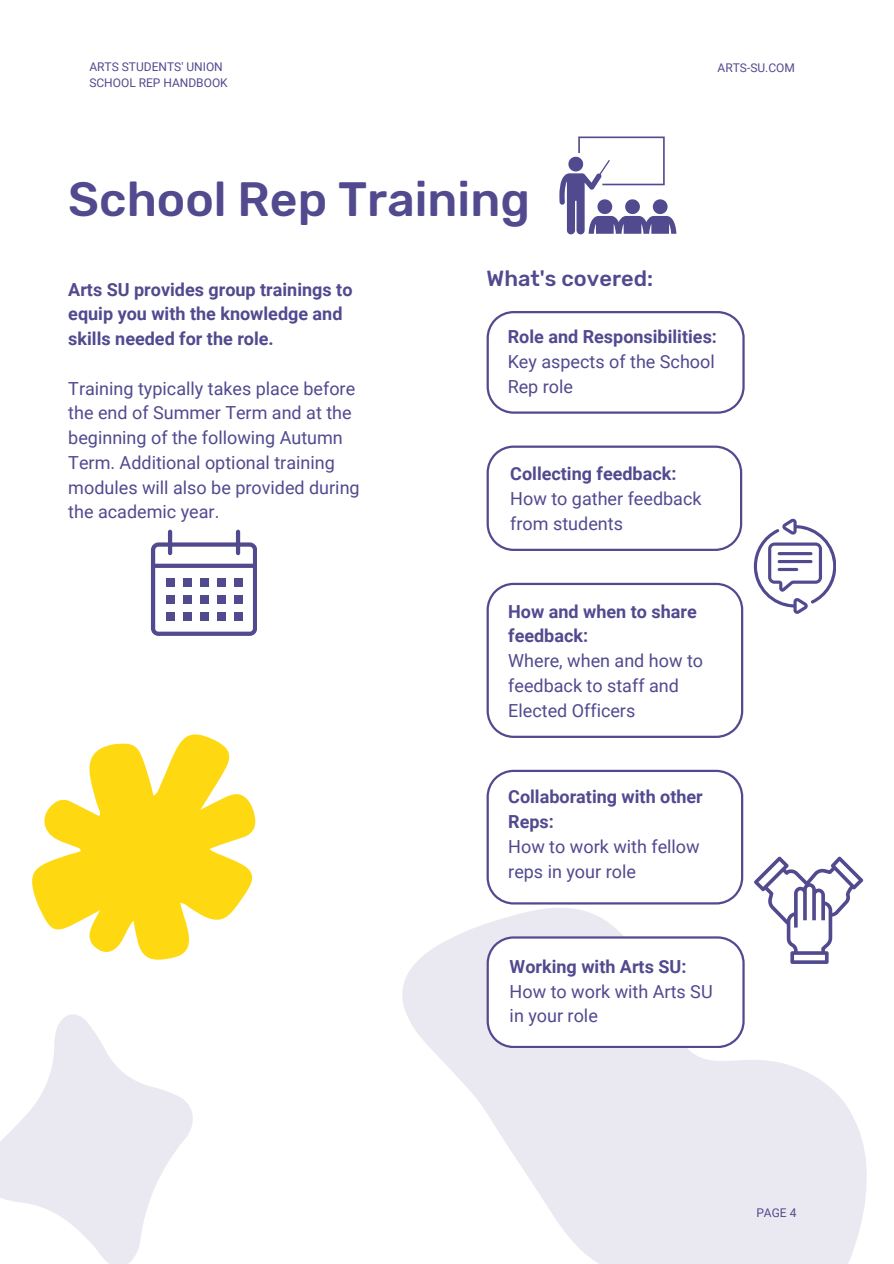
<style>
.page{position:relative;width:894px;height:1264px;background:#fff}
.page>*{position:absolute;margin:0;border:0;box-sizing:border-box;transform-origin:0 0}
.t1{font:500 48px "Rubik";color:#514a8f}
.t2{font:500 21.75px "Rubik";color:#514a8f}
.t3{font:18px/24.8px "Roboto";color:#514a8f}
.t4{font:700 18px/24.8px "Roboto";color:#514a8f}
.t5{font:12px "Roboto";color:#514a8f}
.s1{font-weight:700}
</style>
<div class="page">
<svg style="left:32px;top:734px;width:224px;height:226px;fill:#fed911"></svg>
<svg style="left:0;top:1014px;width:193px;height:249px;fill:#eae9f1"></svg>
<svg style="left:402px;top:813px;width:465px;height:450px;fill:#eae9f1"></svg>
<svg style="left:486px;top:311px;width:258px;height:102px"></svg>
<svg style="left:486px;top:445px;width:256px;height:106px"></svg>
<svg style="left:486px;top:583px;width:257px;height:155px"></svg>
<svg style="left:486px;top:936px;width:258px;height:112px"></svg>
<svg style="left:486px;top:769px;width:257px;height:135px"></svg>
<svg style="left:559px;top:136px;width:117px;height:98px"></svg>
<svg style="left:151px;top:529px;width:106px;height:106px"></svg>
<div style="left:166px;top:578px;width:8px;height:9px;background:#514a8f"></div>
<div style="left:183px;top:578px;width:8px;height:9px;background:#514a8f"></div>
<div style="left:200px;top:578px;width:8px;height:9px;background:#514a8f"></div>
<div style="left:217px;top:578px;width:8px;height:9px;background:#514a8f"></div>
<div style="left:234px;top:578px;width:8px;height:9px;background:#514a8f"></div>
<div style="left:166px;top:595px;width:8px;height:9px;background:#514a8f"></div>
<div style="left:183px;top:595px;width:8px;height:9px;background:#514a8f"></div>
<div style="left:200px;top:595px;width:8px;height:9px;background:#514a8f"></div>
<div style="left:217px;top:595px;width:8px;height:9px;background:#514a8f"></div>
<div style="left:234px;top:595px;width:8px;height:9px;background:#514a8f"></div>
<div style="left:166px;top:612px;width:8px;height:9px;background:#514a8f"></div>
<div style="left:183px;top:612px;width:8px;height:9px;background:#514a8f"></div>
<div style="left:200px;top:612px;width:8px;height:9px;background:#514a8f"></div>
<div style="left:217px;top:612px;width:8px;height:9px;background:#514a8f"></div>
<div style="left:234px;top:612px;width:8px;height:9px;background:#514a8f"></div>
<svg style="left:753px;top:518px;width:82px;height:96px"></svg>
<svg style="left:753px;top:856px;width:109px;height:107px"></svg>
<p class="t5" style="left:89px;top:59px;width:135px">ARTS STUDENTS' UNION</p>
<p class="t5" style="left:89px;top:75px;width:140px">SCHOOL REP HANDBOOK</p>
<h4 class="t1" style="left:68px;top:171px;width:463px">School Rep Training</h4>
<h2 class="t5" style="left:717px;top:61px;width:79px">ARTS-SU.COM</h2>
<h1 class="t4" style="left:68px;top:277px;width:285px">Arts SU provides group trainings to equip you with the knowledge and skills needed for the role.</h1>
<h3 class="t3" style="left:68px;top:376px;width:293px">Training typically takes place before the end of Summer Term and at the beginning of the following Autumn<br>Term. Additional optional training modules will also be provided during the academic year.</h3>
<h4 class="t2" style="left:486px;top:266px;width:168px">What's covered:</h4>
<p class="t3" style="left:507px;top:325px;width:211px"><span class="s1">Role and Responsibilities:<br></span>Key aspects of the School<br>Rep role</p>
<p class="t3" style="left:510px;top:462px;width:193px"><span class="s1">Collecting feedback:<br></span>How to gather feedback from students</p>
<p class="t3" style="left:508px;top:599px;width:196px"><span class="s1">How and when to share feedback:<br></span>Where, when and how to feedback to staff and<br>Elected Officers</p>
<p class="t3" style="left:508px;top:785px;width:196px"><span class="s1">Collaborating with other<br>Reps:<br></span>How to work with fellow reps in your role</p>
<h4 class="t3" style="left:509px;top:954px;width:204px"><span class="s1">Working with Arts SU:<br></span>How to work with Arts SU in your role</h4>
<p class="t5" style="left:756px;top:1206px;width:42px">PAGE 4</p>
</div>
